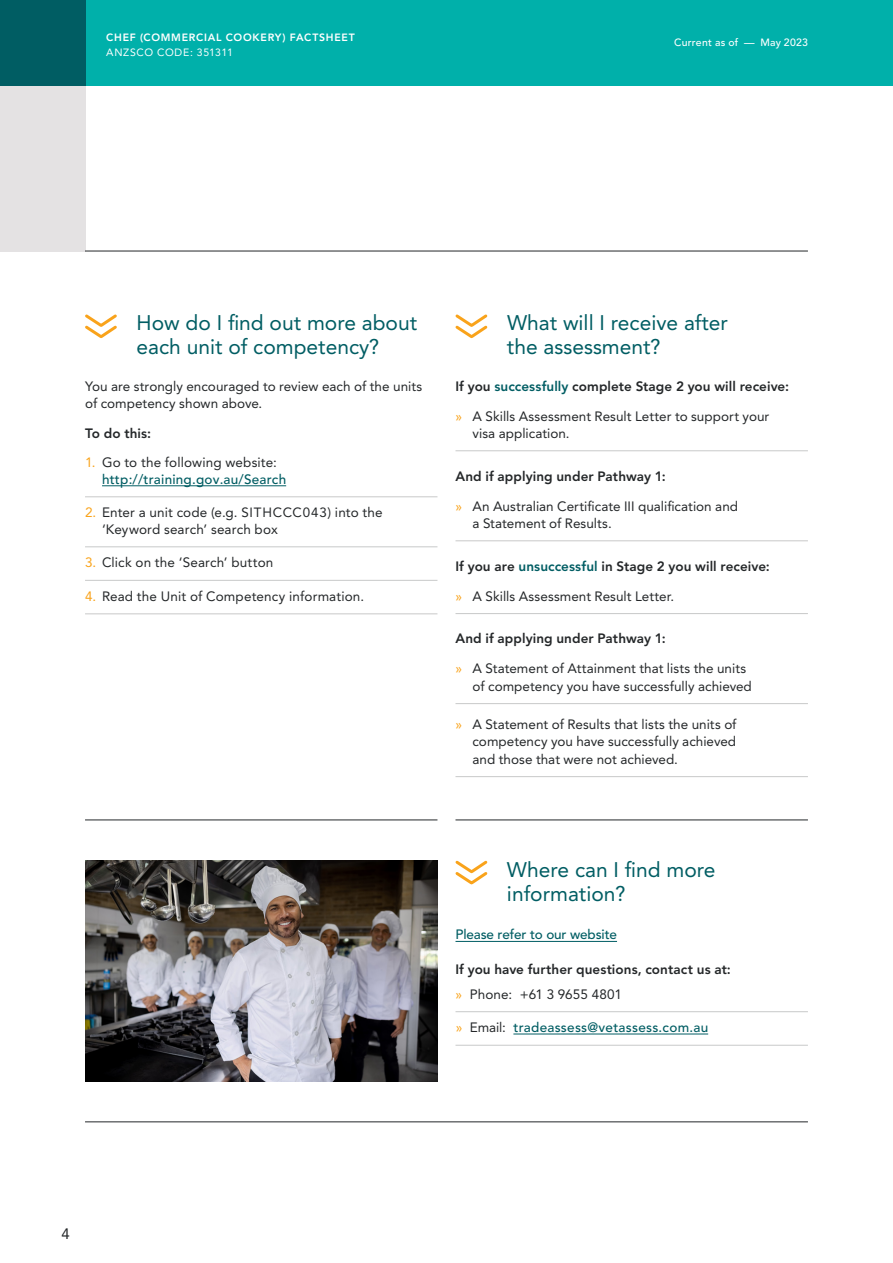
<style>
.page{position:relative;width:893px;height:1263px;background:#fff}
.page>*{position:absolute;margin:0;border:0;box-sizing:border-box;transform-origin:0 0}
.Text_-_Body{font:21px/24px "Avenir LT Std";color:#005d63}
.t1{font:15px "Avenir LT Std";color:#242729}
.Text_-_Body-2{font:13.5px/17.2px "Avenir LT Std";letter-spacing:.005em;color:#242729}
.Text_-_Body-3{font:800 13.5px "Avenir LT Std";letter-spacing:.005em;color:#242729}
.Text_-_Body-4{font:500 13.5px/16.5px "Avenir LT Std";letter-spacing:.015em;color:#005d63}
.Text_-_Body-5{font:500 13.5px "Avenir LT Std";letter-spacing:-.01em;color:#005d63}
.t2{font:800 10.5px "Avenir LT Std";letter-spacing:.07em;color:#fff}
.t3{font:500 10.5px "Avenir LT Std";letter-spacing:.02em;color:#fff}
.t4{font:10.5px "Avenir LT Std";letter-spacing:.06em;color:#fff}
.s1{color:#005d63}
.s2{color:#f9a31b}
.s3{font-weight:400;color:#f9a31b}
.s4{font-weight:400;color:#242729}
.s5{font-size:13.35px}
</style>
<div class="page">
<div style="left:0;top:85px;width:85px;height:166px;background:#e4e2e3"></div>
<div style="left:85px;top:0;width:808px;height:85px;background:#00b0aa"></div>
<hr style="left:85px;top:251px;width:723px;height:1px;background:#242729">
<div style="left:0;top:0;width:85px;height:85px;background:#005d63"></div>
<img style="left:85px;top:861px;width:352px;height:220px">
<hr style="left:85px;top:496px;width:352px;height:1px;background:#c8c9c9">
<hr style="left:85px;top:547px;width:352px;height:1px;background:#c8c9c9">
<hr style="left:85px;top:580px;width:352px;height:1px;background:#c8c9c9">
<hr style="left:85px;top:614px;width:352px;height:1px;background:#c8c9c9">
<hr style="left:85px;top:819px;width:352px;height:1px;background:#242729">
<hr style="left:455px;top:819px;width:353px;height:1px;background:#242729">
<hr style="left:85px;top:1121px;width:723px;height:1px;background:#242729">
<svg style="left:85px;top:314px;width:32px;height:24px"></svg>
<svg style="left:455px;top:314px;width:33px;height:25px"></svg>
<hr style="left:455px;top:450px;width:353px;height:1px;background:#c8c9c9">
<hr style="left:455px;top:540px;width:353px;height:1px;background:#c8c9c9">
<hr style="left:455px;top:613px;width:353px;height:1px;background:#c8c9c9">
<hr style="left:455px;top:703px;width:353px;height:1px;background:#c8c9c9">
<hr style="left:455px;top:776px;width:353px;height:1px;background:#c8c9c9">
<svg style="left:455px;top:860px;width:33px;height:25px"></svg>
<hr style="left:455px;top:1011px;width:353px;height:1px;background:#c8c9c9">
<hr style="left:455px;top:1045px;width:353px;height:1px;background:#c8c9c9">
<hr style="left:102px;top:485px;width:184px;height:1px;background:#005d63">
<hr style="left:455px;top:941px;width:162px;height:1px;background:#005d63">
<hr style="left:513px;top:1034px;width:195px;height:1px;background:#005d63">
<p class="t2" style="left:106px;top:31px;width:250px">CHEF (COMMERCIAL COOKERY) FACTSHEET</p>
<p class="t4" style="left:106px;top:46px;width:128px">ANZSCO CODE: 351311</p>
<p class="t3" style="left:674px;top:37px;width:135px">Current as of — May 2023</p>
<p class="Text_-_Body" style="left:137px;top:311px;width:282px">How do I find out more about each unit of competency?</p>
<p class="Text_-_Body" style="left:507px;top:311px;width:222px">What will I receive after the assessment?</p>
<p class="Text_-_Body-3" style="left:455px;top:378px;width:335px">If you <span class="s1">successfully</span> complete Stage 2 you will receive:</p>
<p class="Text_-_Body-2" style="left:472px;top:407px;width:298px;text-indent:-17px"><span class="s2">»</span> A Skills Assessment Result Letter to support your visa application.</p>
<p class="Text_-_Body-3" style="left:455px;top:468px;width:212px">And if applying under Pathway 1:</p>
<p class="Text_-_Body-2" style="left:472px;top:497px;width:267px;text-indent:-17px"><span class="s2">»</span> An Australian Certificate III qualification and a Statement of Results.</p>
<p class="Text_-_Body-3" style="left:455px;top:558px;width:316px">If you are <span class="s1">unsuccessful</span> in Stage 2 you will receive:</p>
<p class="Text_-_Body-2" style="left:455px;top:587px;width:220px"><span class="s2">»</span> A Skills Assessment Result Letter.</p>
<p class="Text_-_Body-3" style="left:455px;top:631px;width:212px">And if applying under Pathway 1:</p>
<p class="Text_-_Body-2" style="left:472px;top:660px;width:281px;text-indent:-17px"><span class="s2">»</span> A Statement of Attainment that lists the units of competency you have successfully achieved</p>
<p class="Text_-_Body-2" style="left:472px;top:716px;width:266px;text-align:justify;text-indent:-17px"><span class="s2">»</span> A Statement of Results that lists the units of competency you have successfully achieved and those that were not achieved.</p>
<p class="Text_-_Body-2" style="left:85px;top:378px;width:339px">You are strongly encouraged to review each of the units of competency shown above.</p>
<p class="Text_-_Body-3" style="left:85px;top:425px;width:68px">To do this:</p>
<p class="Text_-_Body-4" style="left:102px;top:455px;width:186px;text-indent:-17px"><span class="s3">1.</span> <span class="s4">Go to the following website: </span>http://training.gov.au/Search</p>
<p class="Text_-_Body-2" style="left:102px;top:504px;width:282px;line-height:16.5px;text-indent:-17px"><span class="s2">2.</span> Enter a unit code (e.g. <span class="s5">SITHCCC043</span>) into the ‘Keyword search’ search box</p>
<p class="Text_-_Body-2" style="left:85px;top:554px;width:190px"><span class="s2">3.</span> Click on the ‘Search’ button</p>
<p class="Text_-_Body-2" style="left:85px;top:588px;width:281px"><span class="s2">4.</span> Read the Unit of Competency information.</p>
<p class="Text_-_Body" style="left:507px;top:857px;width:210px">Where can I find more information?</p>
<p class="Text_-_Body-5" style="left:455px;top:927px;width:163px">Please refer to our website</p>
<p class="Text_-_Body-3" style="left:455px;top:961px;width:277px">If you have further questions, contact us at:</p>
<p class="Text_-_Body-2" style="left:455px;top:985px;width:168px"><span class="s2">»</span> Phone: +61 3 9655 4801</p>
<p class="Text_-_Body-4" style="left:456px;top:1019px;width:254px"><span class="s3">»</span> <span class="s4">Email:</span> tradeassess@vetassess.com.au</p>
<p class="t1" style="left:61px;top:1225px;width:10px">4</p>
</div>
